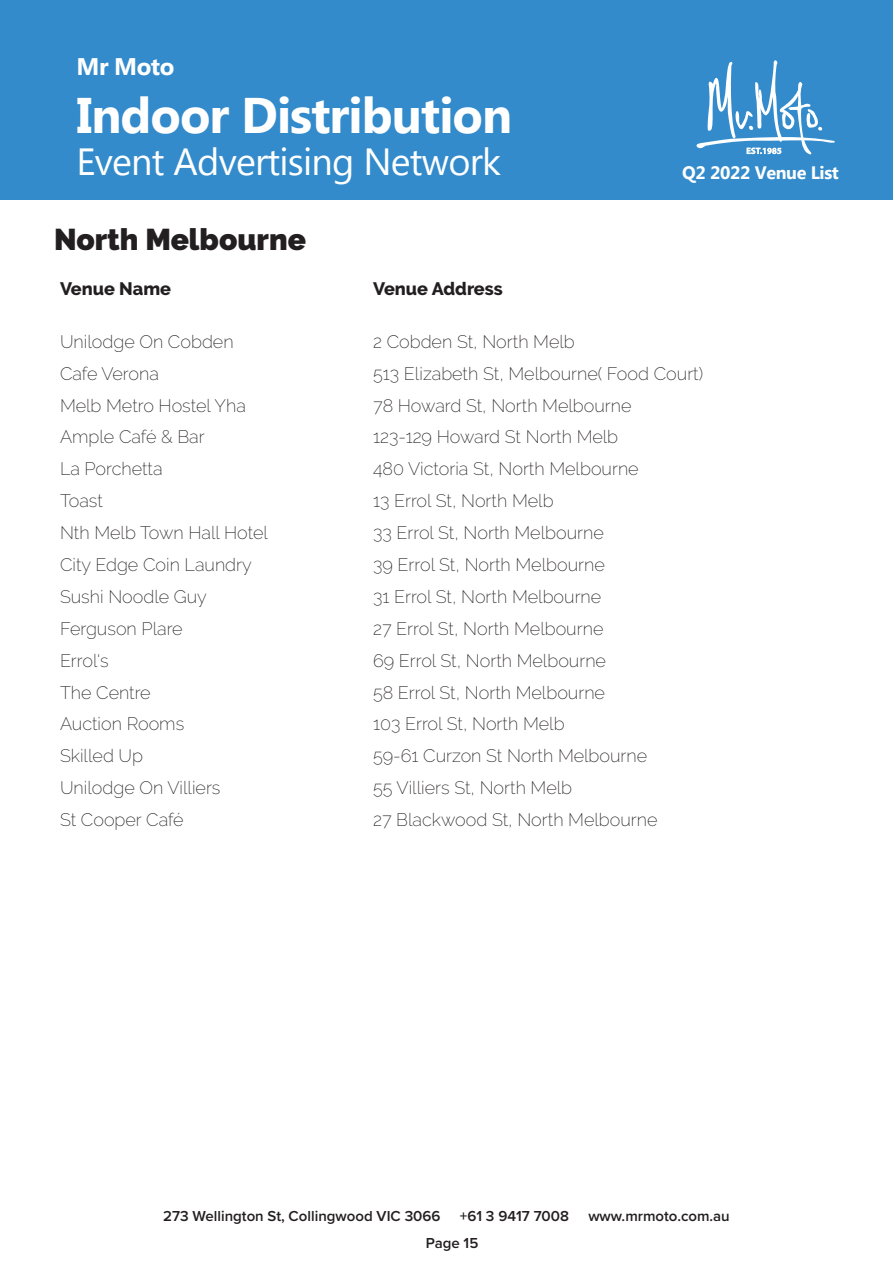
<style>
.page{position:relative;width:893px;height:1263px;background:#fff}
.page>*{position:absolute;margin:0;border:0;box-sizing:border-box;transform-origin:0 0}
.t1{font:700 49.95px "Myanmar Text";letter-spacing:-.02em;color:#fff}
.t2{font:37.8px "Myanmar Text";letter-spacing:-.02em;color:#fff}
.t3{font:900 30px "Raleway";color:#231f20}
.t4{font:700 24px "Myanmar Text";letter-spacing:-.02em;color:#fff}
.t5{font:200 18px "Raleway";color:#231f20}
.t6{font:800 18px "Raleway";color:#231f20}
.t7{font:700 18px "Myanmar Text";letter-spacing:-.02em;color:#fff}
.t8{font:600 15px "Proxima Nova";color:#231f20}
</style>
<div class="page">
<div style="left:0;top:0;width:893px;height:200px;background:#338bcb"></div>
<svg style="left:696px;top:60px;width:139px;height:94px"></svg>
<h3 class="t4" style="left:77px;top:53px;width:99px">Mr Moto</h3>
<h1 class="t1" style="left:77px;top:86px;width:437px">Indoor Distribution</h1>
<h2 class="t2" style="left:77px;top:140px;width:426px">Event Advertising Network</h2>
<p class="t7" style="left:682px;top:163px;width:158px">Q2 2022 Venue List</p>
<p class="t3" style="left:54px;top:222px;width:253px">North Melbourne</p>
<p class="t6" style="left:60px;top:279px;width:113px">Venue Name</p>
<p class="t6" style="left:373px;top:279px;width:131px">Venue Address</p>
<p class="t5" style="left:60px;top:331px;width:175px">Unilodge On Cobden</p>
<p class="t5" style="left:373px;top:331px;width:203px">2 Cobden St, North Melb</p>
<p class="t5" style="left:60px;top:363px;width:100px">Cafe Verona</p>
<p class="t5" style="left:373px;top:363px;width:332px">513 Elizabeth St, Melbourne( Food Court)</p>
<p class="t5" style="left:60px;top:395px;width:187px">Melb Metro Hostel Yha</p>
<p class="t5" style="left:373px;top:395px;width:260px">78 Howard St, North Melbourne</p>
<p class="t5" style="left:60px;top:426px;width:146px">Ample Café &amp; Bar</p>
<p class="t5" style="left:373px;top:426px;width:247px">123-129 Howard St North Melb</p>
<p class="t5" style="left:60px;top:458px;width:104px">La Porchetta</p>
<p class="t5" style="left:373px;top:458px;width:267px">480 Victoria St, North Melbourne</p>
<p class="t5" style="left:60px;top:490px;width:45px">Toast</p>
<p class="t5" style="left:373px;top:490px;width:182px">13 Errol St, North Melb</p>
<p class="t5" style="left:60px;top:522px;width:209px">Nth Melb Town Hall Hotel</p>
<p class="t5" style="left:373px;top:522px;width:232px">33 Errol St, North Melbourne</p>
<p class="t5" style="left:60px;top:554px;width:193px">City Edge Coin Laundry</p>
<p class="t5" style="left:373px;top:554px;width:233px">39 Errol St, North Melbourne</p>
<p class="t5" style="left:60px;top:586px;width:148px">Sushi Noodle Guy</p>
<p class="t5" style="left:373px;top:586px;width:230px">31 Errol St, North Melbourne</p>
<p class="t5" style="left:60px;top:618px;width:124px">Ferguson Plare</p>
<p class="t5" style="left:373px;top:618px;width:232px">27 Errol St, North Melbourne</p>
<p class="t5" style="left:60px;top:650px;width:50px">Errol's</p>
<p class="t5" style="left:373px;top:650px;width:234px">69 Errol St, North Melbourne</p>
<p class="t5" style="left:60px;top:682px;width:92px">The Centre</p>
<p class="t5" style="left:373px;top:682px;width:233px">58 Errol St, North Melbourne</p>
<p class="t5" style="left:60px;top:714px;width:126px">Auction Rooms</p>
<p class="t5" style="left:373px;top:714px;width:193px">103 Errol St, North Melb</p>
<p class="t5" style="left:60px;top:745px;width:85px">Skilled Up</p>
<p class="t5" style="left:373px;top:745px;width:276px">59-61 Curzon St North Melbourne</p>
<p class="t5" style="left:60px;top:777px;width:162px">Unilodge On Villiers</p>
<p class="t5" style="left:373px;top:777px;width:201px">55 Villiers St, North Melb</p>
<p class="t5" style="left:60px;top:809px;width:125px">St Cooper Café</p>
<p class="t5" style="left:373px;top:809px;width:286px">27 Blackwood St, North Melbourne</p>
<p class="t8" style="left:163px;top:1205px;width:279px">273 Wellington St, Collingwood VIC 3066</p>
<p class="t8" style="left:460px;top:1205px;width:111px">+61 3 9417 7008</p>
<p class="t8" style="left:588px;top:1205px;width:143px">www.mrmoto.com.au</p>
<p class="t8" style="left:426px;top:1231px;width:54px">Page 15</p>
</div>
